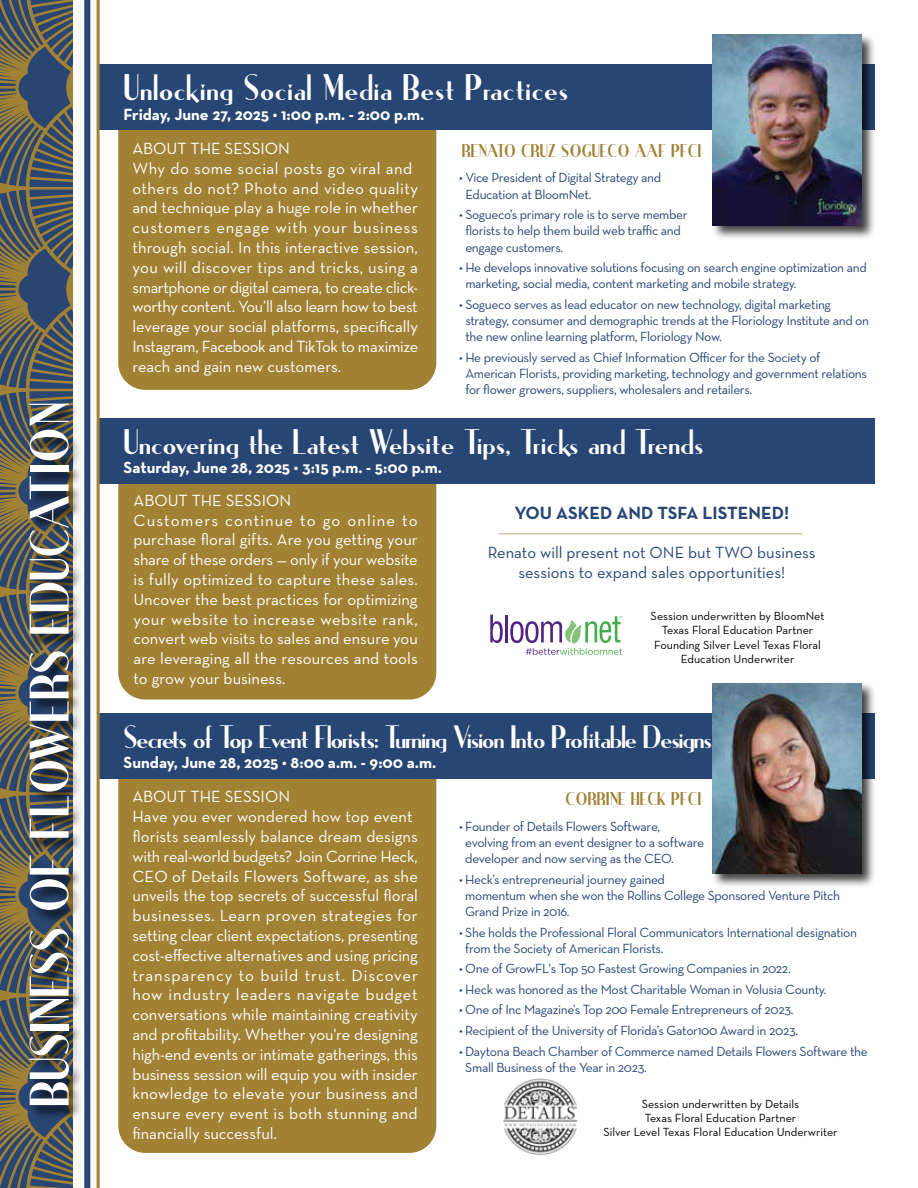
<style>
.page{position:relative;width:918px;height:1188px;background:#fff}
.page>*{position:absolute;margin:0;border:0;box-sizing:border-box;transform-origin:0 0}
.t1{font:54px "Ironick NF";letter-spacing:-.01em;color:#fff}
.t2{font:36px "Ironick NF";color:#fff}
.t3{font:34.5px "Ironick NF";letter-spacing:-.01em;color:#fff}
.t4{font:31.5px "Ironick NF";letter-spacing:-.05em;color:#fff}
.t5{font:18px "Ironick NF";color:#a18133}
.t6{font:700 18px "Neutra Text";color:#284674}
.t7{font:16.5px/19.8px "Neutra Text";color:#fff}
.t8{font:700 16.5px "Neutra Text";color:#fff}
.t9{font:16.5px/19.8px "Neutra Text";color:#284674;text-align:center}
.t10{font:13.5px/16.2px "Neutra Text";letter-spacing:-.025em;color:#284674}
.t11{font:12px/14.4px "Neutra Text";color:#000;text-align:center}
</style>
<div class="page">
<div style="left:118px;top:484px;width:318px;height:216px;background:#a18133"></div>
<div style="left:43px;top:418px;width:832px;height:66px;background:#284674"></div>
<div style="left:118px;top:778px;width:318px;height:375px;background:#a18133"></div>
<div style="left:43px;top:713px;width:832px;height:65px;background:#284674"></div>
<div style="left:118px;top:130px;width:318px;height:260px;background:#a18133"></div>
<div style="left:43px;top:64px;width:832px;height:66px;background:#284674"></div>
<svg style="left:0;top:0;width:74px;height:1188px;background:#5d5f58"></svg>
<svg style="left:74px;top:0;width:23px;height:1188px"></svg>
<div style="left:84px;top:0;width:6px;height:1188px;background:#284674"></div>
<hr style="left:97px;top:0;width:3px;height:1188px;background:#a18133">
<div style="left:28px;top:402px;width:55px;height:718px;background:#000;opacity:.75"></div>
<div style="left:711px;top:33px;width:166px;height:207px;background:#000;opacity:.75"></div>
<img style="left:712px;top:35px;width:149px;height:190px">
<svg style="left:490px;top:615px;width:13px;height:28px"></svg>
<hr style="left:505px;top:615px;width:3px;height:27px;background:#522380">
<svg style="left:510px;top:616px;width:113px;height:39px"></svg>
<div style="left:711px;top:682px;width:166px;height:206px;background:#000;opacity:.75"></div>
<img style="left:712px;top:683px;width:149px;height:191px">
<img style="left:503px;top:1078px;width:75px;height:77px">
<hr style="left:499px;top:533px;width:303px;height:2px;background:#d8c7a5">
<h1 class="t1" style="left:21px;top:1107px;width:707px;rotate:-90deg">BUSINESS OF FLOWERS EDUCATION</h1>
<h2 class="t2" style="left:124px;top:68px;width:447px">Unlocking Social Media Best Practices</h2>
<p class="t8" style="left:124px;top:104px;width:302px">Friday, June 27, 2025 • 1:00 p.m. - 2:00 p.m.</p>
<p class="t7" style="left:132px;top:138px;width:287px">ABOUT THE SESSION<br>Why do some social posts go viral and others do not? Photo and video quality and technique play a huge role in whether customers engage with your business through social. In this interactive session, you will discover tips and tricks, using a smartphone or digital camera, to create click&shy;worthy content. You’ll also learn how to best leverage your social platforms, specifically Instagram, Facebook and TikTok to maximize reach and gain new customers.</p>
<p class="t5" style="left:462px;top:141px;width:241px">RENATO CRUZ SOGUECO AAF PFCI</p>
<p class="t10" style="left:465px;top:170px;width:198px;text-indent:-6px">• Vice President of Digital Strategy and<br>Education at BloomNet.</p>
<p class="t10" style="left:465px;top:206px;width:224px;text-indent:-6px">• Sogueco’s primary role is to serve member florists to help them build web traffic and engage customers.</p>
<p class="t10" style="left:465px;top:259px;width:403px;text-indent:-6px">• He develops innovative solutions focusing on search engine optimization and marketing, social media, content marketing and mobile strategy.</p>
<p class="t10" style="left:465px;top:296px;width:405px;text-indent:-6px">• Sogueco serves as lead educator on new technology, digital marketing strategy, consumer and demographic trends at the Floriology Institute and on the new online learning platform, Floriology Now.</p>
<p class="t10" style="left:465px;top:349px;width:403px;text-indent:-6px">• He previously served as Chief Information Officer for the Society of<br>American Florists, providing marketing, technology and government relations for flower growers, suppliers, wholesalers and retailers.</p>
<h3 class="t3" style="left:124px;top:423px;width:582px">Uncovering the Latest Website Tips, Tricks and Trends</h3>
<p class="t8" style="left:124px;top:458px;width:320px">Saturday, June 28, 2025 • 3:15 p.m. - 5:00 p.m.</p>
<p class="t7" style="left:134px;top:490px;width:286px">ABOUT THE SESSION<br>Customers continue to go online to purchase floral gifts. Are you getting your share of these orders — only if your website is fully optimized to capture these sales.<br>Uncover the best practices for optimizing your website to increase website rank, convert web visits to sales and ensure you are leveraging all the resources and tools to grow your business.</p>
<h3 class="t4" style="left:124px;top:720px;width:590px">Secrets of Top Event Florists: Turning Vision Into Profitable Designs</h3>
<p class="t8" style="left:124px;top:752px;width:314px">Sunday, June 28, 2025 • 8:00 a.m. - 9:00 a.m.</p>
<p class="t7" style="left:132px;top:787px;width:287px">ABOUT THE SESSION<br>Have you ever wondered how top event florists seamlessly balance dream designs with real-world budgets? Join Corrine Heck, CEO of Details Flowers Software, as she unveils the top secrets of successful floral businesses. Learn proven strategies for setting clear client expectations, presenting cost-effective alternatives and using pricing transparency to build trust. Discover how industry leaders navigate budget conversations while maintaining creativity and profitability. Whether you're designing high-end events or intimate gatherings, this business session will equip you with insider knowledge to elevate your business and ensure every event is both stunning and financially successful.</p>
<p class="t6" style="left:514px;top:502px;width:276px">YOU ASKED AND TSFA LISTENED!</p>
<p class="t9" style="left:488px;top:543px;width:329px">Renato will present not ONE but TWO business sessions to expand sales opportunities!</p>
<p class="t11" style="left:651px;top:609px;width:175px">Session underwritten by BloomNet<br>Texas Floral Education Partner<br>Founding Silver Level Texas Floral<br>Education Underwriter</p>
<p class="t5" style="left:566px;top:789px;width:137px">CORRINE HECK PFCI</p>
<p class="t10" style="left:465px;top:818px;width:240px;text-indent:-6px">• Founder of Details Flowers Software, evolving from an event designer to a software developer and now serving as the CEO.</p>
<p class="t10" style="left:465px;top:871px;width:376px;text-indent:-6px">• Heck’s entrepreneurial journey gained<br>momentum when she won the Rollins College Sponsored Venture Pitch<br>Grand Prize in 2016.</p>
<p class="t10" style="left:465px;top:924px;width:393px;text-indent:-6px">• She holds the Professional Floral Communicators International designation from the Society of American Florists.</p>
<p class="t10" style="left:459px;top:961px;width:333px">• One of GrowFL's Top 50 Fastest Growing Companies in 2022.</p>
<p class="t10" style="left:459px;top:981px;width:369px">• Heck was honored as the Most Charitable Woman in Volusia County.</p>
<p class="t10" style="left:459px;top:1002px;width:336px">• One of Inc Magazine’s Top 200 Female Entrepreneurs of 2023.</p>
<p class="t10" style="left:459px;top:1022px;width:341px">• Recipient of the University of Florida’s Gator100 Award in 2023.</p>
<p class="t10" style="left:465px;top:1043px;width:404px;text-indent:-6px">• Daytona Beach Chamber of Commerce named Details Flowers Software the<br>Small Business of the Year in 2023.</p>
<p class="t11" style="left:603px;top:1096px;width:236px">Session underwritten by Details<br>Texas Floral Education Partner<br>Silver Level Texas Floral Education Underwriter</p>
</div>
